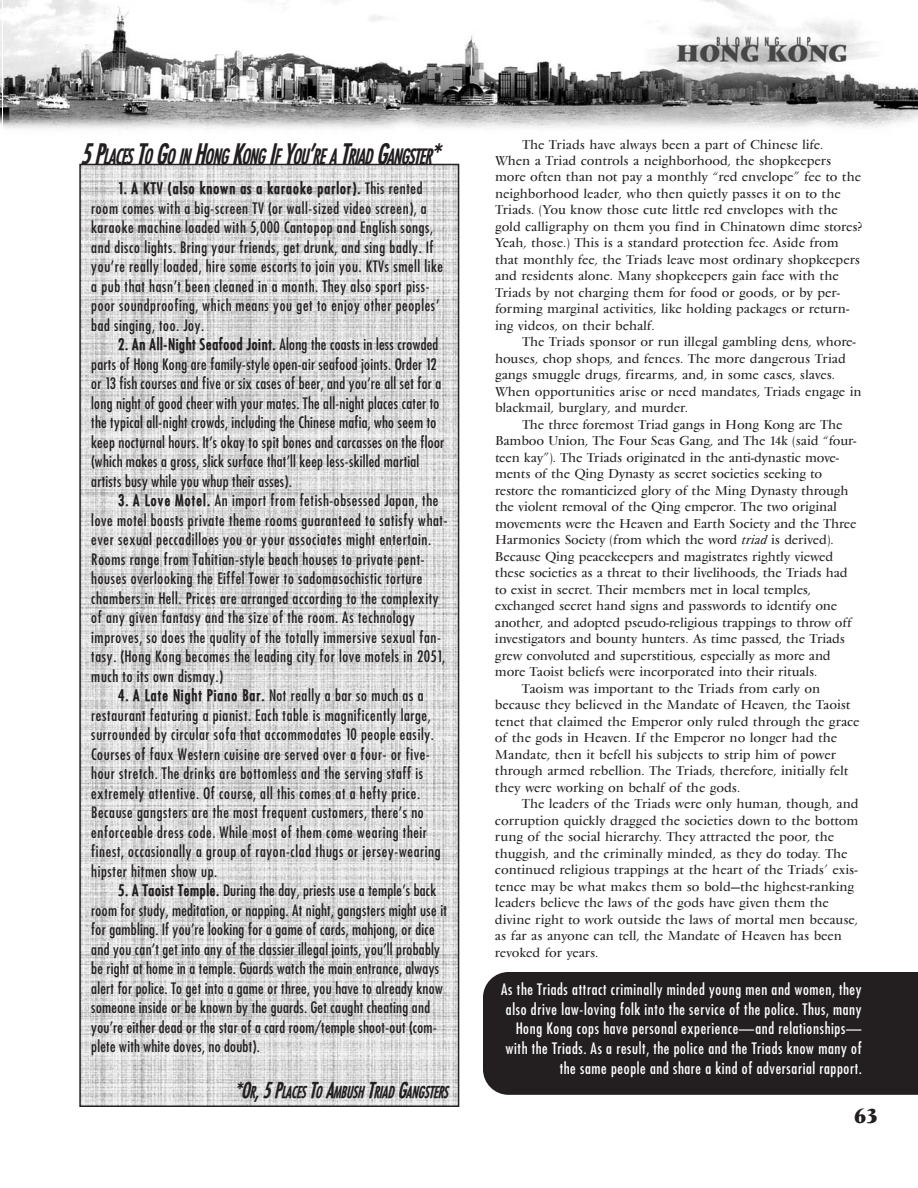
<style>
.page{position:relative;width:918px;height:1188px;background:#fff}
.page>*{position:absolute;margin:0;border:0;box-sizing:border-box;transform-origin:0 0}
.t1{font:700 21px "Vendome T";color:#231f20}
.t2{font:italic 700 20.25px "Fuji Condensed";letter-spacing:-.025em;color:#231f20}
.t3{font:italic 700 15.75px "Fuji Condensed";color:#231f20}
.t4{font:15.3px/19.5px "Fuji";color:#231f20}
.t5{font:15.3px/19.5px "Fuji";letter-spacing:-.025em;color:#231f20}
.t6{font:15.3px/20px "Fuji";color:#fff;text-align:right}
.t7{font:13.5px/16.5px "Vendome T";color:#231f20}
.s1{font-size:27px}
.s2{font-weight:700}
.s3{font-size:21px}
.s4{font-style:italic}
</style>
<div class="page">
<img style="left:0;top:0;width:1px;height:125px">
<img style="left:4px;top:0;width:914px;height:129px">
<img style="left:82px;top:167px;width:374px;height:937px">
<div style="left:79px;top:164px;width:380px;height:943px;border:2px solid #231f20"></div>
<div style="left:483px;top:972px;width:435px;height:123px;background:#231f20"></div>
<h2 class="t2" style="left:81px;top:147px;width:360px"><span class="s1">5 P</span>LACES <span class="s1">T</span>O <span class="s1">G</span>O IN <span class="s1">H</span>ONG <span class="s1">K</span>ONG <span class="s1">I</span>F <span class="s1">Y</span>OU<span class="s1">’</span>RE A <span class="s1">T</span>RIAD <span class="s1">G</span>ANGSTER<span class="s1">*</span></h2>
<p class="t4" style="left:91px;top:180px;width:354px;text-indent:27px"><span class="s2">1. A KTV (also known as a karaoke parlor).</span> This rented room comes with a big-screen TV (or wall-sized video screen), a karaoke machine loaded with 5,000 Cantopop and English songs, and disco lights. Bring your friends, get drunk, and sing badly. If you’re really loaded, hire some escorts to join you. KTVs smell like a pub that hasn’t been cleaned in a month. They also sport piss&shy;poor soundproofing, which means you get to enjoy other peoples’ bad singing, too. Joy.</p>
<p class="t5" style="left:91px;top:336px;width:355px;text-indent:27px"><span class="s2">2. An All-Night Seafood Joint.</span> Along the coasts in less crowded parts of Hong Kong are family-style open-air seafood joints. Order 12 or 13 fish courses and five or six cases of beer, and you’re all set for a long night of good cheer with your mates. The all-night places cater to the typical all-night crowds, including the Chinese mafia, who seem to keep nocturnal hours. It’s okay to spit bones and carcasses on the floor (which makes a gross, slick surface that’ll keep less-skilled martial artists busy while you whup their asses).</p>
<p class="t4" style="left:91px;top:492px;width:358px;text-indent:27px"><span class="s2">3. A Love Motel.</span> An import from fetish-obsessed Japan, the love motel boasts private theme rooms guaranteed to satisfy what&shy;ever sexual peccadilloes you or your associates might entertain.<br>Rooms range from Tahitian-style beach houses to private pent&shy;houses overlooking the Eiffel Tower to sadomasochistic torture chambers in Hell. Prices are arranged according to the complexity of any given fantasy and the size of the room. As technology improves, so does the quality of the totally immersive sexual fan&shy;tasy. (Hong Kong becomes the leading city for love motels in 2051, much to its own dismay.)</p>
<p class="t4" style="left:91px;top:687px;width:351px;text-indent:27px"><span class="s2">4. A Late Night Piano Bar.</span> Not really a bar so much as a restaurant featuring a pianist. Each table is magnificently large, surrounded by circular sofa that accommodates 10 people easily.<br>Courses of faux Western cuisine are served over a four- or five&shy;hour stretch. The drinks are bottomless and the serving staff is extremely attentive. Of course, all this comes at a hefty price.<br>Because gangsters are the most frequent customers, there’s no enforceable dress code. While most of them come wearing their finest, occasionally a group of rayon-clad thugs or jersey-wearing hipster hitmen show up.</p>
<p class="t5" style="left:91px;top:882px;width:358px;text-indent:27px"><span class="s2">5. A Taoist Temple.</span> During the day, priests use a temple’s back room for study, meditation, or napping. At night, gangsters might use it for gambling. If you’re looking for a game of cards, mahjong, or dice and you can’t get into any of the classier illegal joints, you’ll probably be right at home in a temple. Guards watch the main entrance, always alert for police. To get into a game or three, you have to already know someone inside or be known by the guards. Get caught cheating and you’re either dead or the star of a card room/temple shoot-out (com&shy;plete with white doves, no doubt).</p>
<p class="t3" style="left:235px;top:1085px;width:215px"><span class="s3">*O</span>R<span class="s3">, 5 P</span>LACES <span class="s3">T</span>O <span class="s3">A</span>MBUSH <span class="s3">T</span>RIAD <span class="s3">G</span>ANGSTERS</p>
<p class="t7" style="left:495px;top:137px;width:369px;text-indent:27px">The Triads have always been a part of Chinese life.<br>When a Triad controls a neighborhood, the shopkeepers more often than not pay a monthly “red envelope” fee to the neighborhood leader, who then quietly passes it on to the Triads. (You know those cute little red envelopes with the gold calligraphy on them you find in Chinatown dime stores?<br>Yeah, those.) This is a standard protection fee. Aside from that monthly fee, the Triads leave most ordinary shopkeepers and residents alone. Many shopkeepers gain face with the Triads by not charging them for food or goods, or by per&shy;forming marginal activities, like holding packages or return&shy;ing videos, on their behalf.</p>
<p class="t7" style="left:495px;top:335px;width:368px;text-indent:27px">The Triads sponsor or run illegal gambling dens, whore&shy;houses, chop shops, and fences. The more dangerous Triad gangs smuggle drugs, firearms, and, in some cases, slaves.<br>When opportunities arise or need mandates, Triads engage in blackmail, burglary, and murder.</p>
<p class="t7" style="left:522px;top:417px;width:322px">The three foremost Triad gangs in Hong Kong are The</p>
<p class="t7" style="left:495px;top:434px;width:363px">Bamboo Union, The Four Seas Gang, and The 14k (said “four-</p>
<p class="t7" style="left:495px;top:450px;width:346px">teen kay”). The Triads originated in the anti-dynastic move-</p>
<p class="t7" style="left:495px;top:467px;width:328px">ments of the Qing Dynasty as secret societies seeking to</p>
<p class="t7" style="left:495px;top:483px;width:355px">restore the romanticized glory of the Ming Dynasty through</p>
<p class="t7" style="left:495px;top:500px;width:343px">the violent removal of the Qing emperor. The two original</p>
<p class="t7" style="left:495px;top:516px;width:363px">movements were the Heaven and Earth Society and the Three</p>
<p class="t7" style="left:495px;top:533px;width:340px">Harmonies Society (from which the word <span class="s4">triad</span> is derived).</p>
<p class="t7" style="left:495px;top:549px;width:340px">Because Qing peacekeepers and magistrates rightly viewed</p>
<p class="t7" style="left:495px;top:566px;width:354px">these societies as a threat to their livelihoods, the Triads had</p>
<p class="t7" style="left:495px;top:582px;width:318px">to exist in secret. Their members met in local temples,</p>
<p class="t7" style="left:495px;top:599px;width:344px">exchanged secret hand signs and passwords to identify one</p>
<p class="t7" style="left:495px;top:615px;width:358px">another, and adopted pseudo-religious trappings to throw off</p>
<p class="t7" style="left:495px;top:632px;width:351px">investigators and bounty hunters. As time passed, the Triads</p>
<p class="t7" style="left:495px;top:648px;width:337px">grew convoluted and superstitious, especially as more and</p>
<p class="t7" style="left:495px;top:665px;width:324px">more Taoist beliefs were incorporated into their rituals.</p>
<p class="t7" style="left:522px;top:681px;width:300px">Taoism was important to the Triads from early on</p>
<p class="t7" style="left:495px;top:698px;width:357px">because they believed in the Mandate of Heaven, the Taoist</p>
<p class="t7" style="left:495px;top:714px;width:366px">tenet that claimed the Emperor only ruled through the grace</p>
<p class="t7" style="left:495px;top:731px;width:344px">of the gods in Heaven. If the Emperor no longer had the</p>
<p class="t7" style="left:495px;top:747px;width:343px">Mandate, then it befell his subjects to strip him of power</p>
<p class="t7" style="left:495px;top:764px;width:355px">through armed rebellion. The Triads, therefore, initially felt</p>
<p class="t7" style="left:495px;top:780px;width:247px">they were working on behalf of the gods.</p>
<p class="t7" style="left:522px;top:797px;width:338px">The leaders of the Triads were only human, though, and</p>
<p class="t7" style="left:495px;top:813px;width:365px">corruption quickly dragged the societies down to the bottom</p>
<p class="t7" style="left:495px;top:830px;width:341px">rung of the social hierarchy. They attracted the poor, the</p>
<p class="t7" style="left:495px;top:846px;width:354px">thuggish, and the criminally minded, as they do today. The</p>
<p class="t7" style="left:495px;top:863px;width:364px">continued religious trappings at the heart of the Triads’ exis-</p>
<p class="t7" style="left:495px;top:879px;width:361px">tence may be what makes them so bold—the highest-ranking</p>
<p class="t7" style="left:495px;top:896px;width:335px">leaders believe the laws of the gods have given them the</p>
<p class="t7" style="left:495px;top:912px;width:365px">divine right to work outside the laws of mortal men because,</p>
<p class="t7" style="left:495px;top:929px;width:348px">as far as anyone can tell, the Mandate of Heaven has been</p>
<p class="t7" style="left:495px;top:945px;width:105px">revoked for years.</p>
<p class="t6" style="left:501px;top:980px;width:363px">As the Triads attract criminally minded young men and women, they also drive law-loving folk into the service of the police. Thus, many Hong Kong cops have personal experience—and relationships— with the Triads. As a result, the police and the Triads know many of the same people and share a kind of adversarial rapport.</p>
<h1 class="t1" style="left:854px;top:1107px;width:26px">63</h1>
</div>
